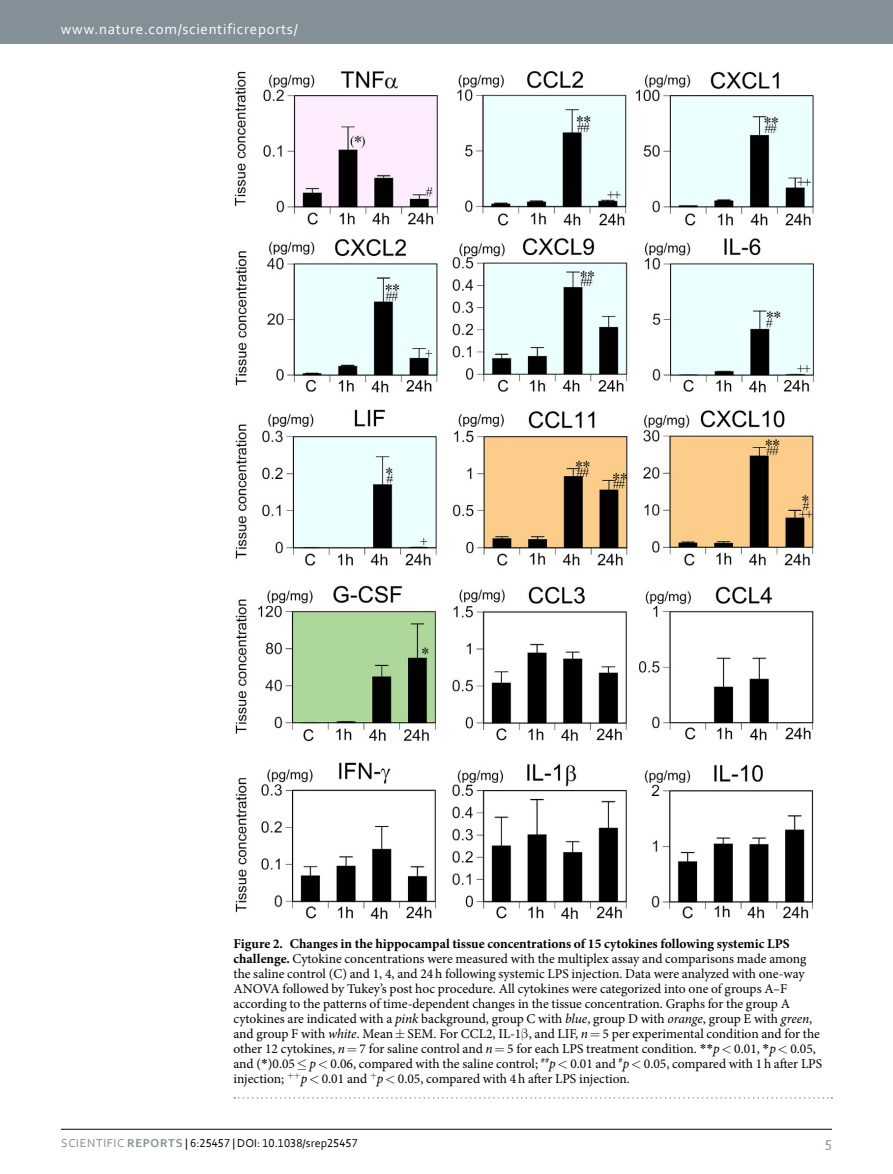
<style>
.page{position:relative;width:893px;height:1174px;background:#fff}
.page>*{position:absolute;margin:0;border:0;box-sizing:border-box;transform-origin:0 0}
.t1{font:15px "Corbel";letter-spacing:.045em;color:#fff}
.t2{font:15px "Corbel";color:#839097}
.t3{font:13.5px/15px "Minion Pro";color:#000}
.t4{font:12px "Corbel";color:#000}
.s1{font-weight:700}
.s2{font-style:italic}
.s3{font-family:"Mongolian Baiti"}
.s4{color:#839097}
.s5{font-weight:700;color:#839097}
</style>
<div class="page">
<div style="left:0;top:0;width:893px;height:43px;background:#839097"></div>
<hr style="left:61px;top:1129px;width:771px;height:1px;background:#000">
<img style="left:235px;top:71px;width:579px;height:848px">
<svg style="left:234px;top:1097px;width:598px;height:1px"></svg>
<p class="t1" style="left:61px;top:19px;width:238px">www.nature.com/scientificreports/</p>
<p class="t3" style="left:233px;top:936px;width:590px"><span class="s1">Figure 2. Changes in the hippocampal tissue concentrations of 15 cytokines following systemic LPS challenge.</span> Cytokine concentrations were measured with the multiplex assay and comparisons made among the saline control (C) and 1, 4, and 24h following systemic LPS injection. Data were analyzed with one-way ANOVA followed by Tukey’s post hoc procedure. All cytokines were categorized into one of groups A–F according to the patterns of time-dependent changes in the tissue concentration. Graphs for the group A cytokines are indicated with a <span class="s2">pink</span> background, group C with <span class="s2">blue</span>, group D with <span class="s2">orange</span>, group E with <span class="s2">green</span>, and group F with <span class="s2">white</span>. Mean SEM. For CCL2, IL-1 , and LIF, <span class="s2">n</span> 5 per experimental condition and for the other 12 cytokines, <span class="s2">n</span> 7 for saline control and <span class="s2">n</span> 5 for each LPS treatment condition. <span class="s3">**</span><span class="s2">p</span> 0.01, <span class="s3">*</span><span class="s2">p</span> 0.05, and (<span class="s3">*</span>)0.05≤ <span class="s2">p</span> 0.06, compared with the saline control; <sup>##</sup><span class="s2">p</span> 0.01 and <sup>#</sup><span class="s2">p</span> 0.05, compared with 1h after LPS injection; <span class="s2">p</span> 0.01 and <span class="s2">p</span> 0.05, compared with 4h after LPS injection.</p>
<p class="t4" style="left:61px;top:1135px;width:298px"><span class="s4">Scientific</span> <span class="s5">REPORTS</span> | 6:25457 | DOI: 10.1038/srep25457</p>
<p class="t2" style="left:825px;top:1132px;width:9px">5</p>
</div>
